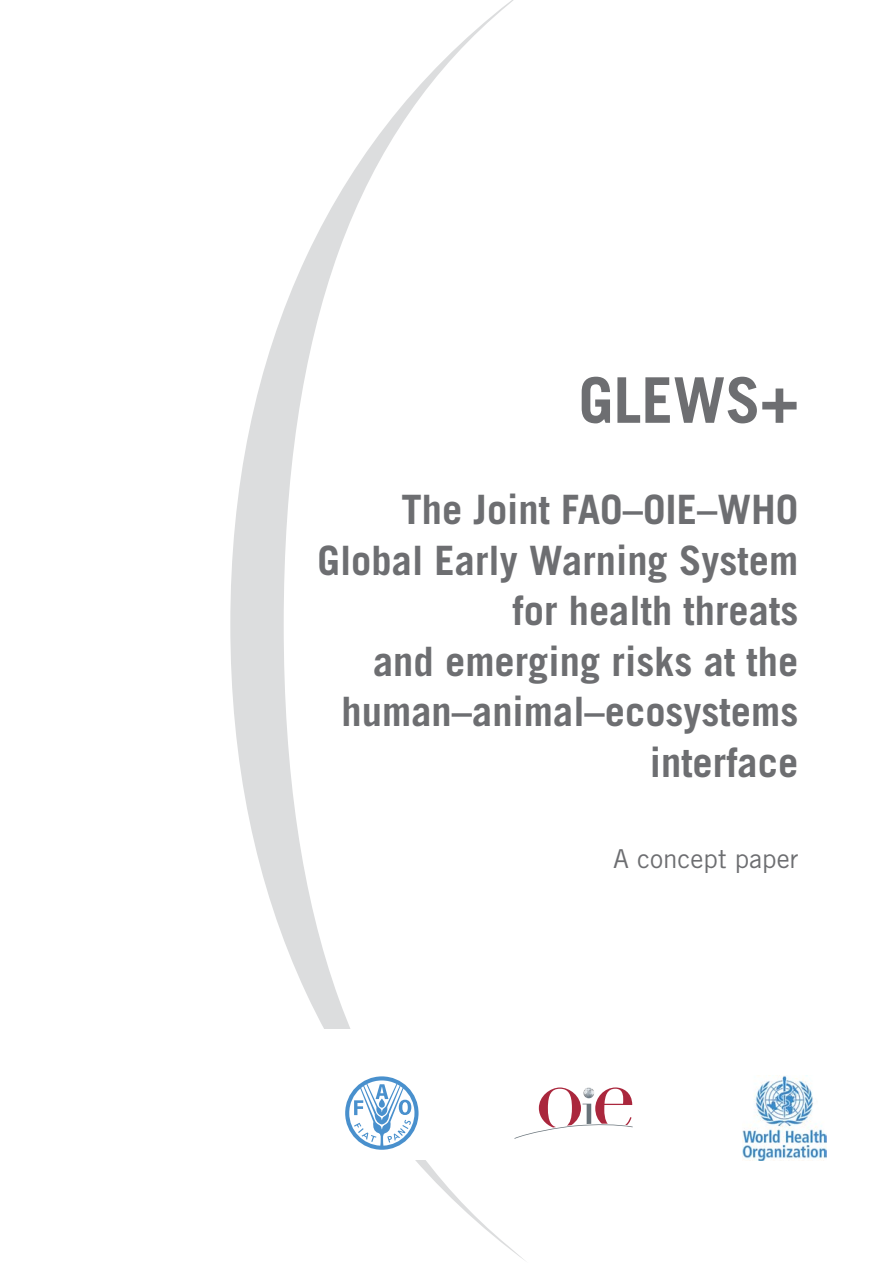
<style>
.page{position:relative;width:893px;height:1263px;background:#fff}
.page>*{position:absolute;margin:0;border:0;box-sizing:border-box;transform-origin:0 0}
.t1{font:700 63px "Trade Gothic LT Std";color:#6d6e71}
.t2{font:700 40.5px/50.6px "Trade Gothic LT Std";color:#6d6e71;text-align:right}
.t3{font:25.95px "Trade Gothic LT Std";color:#6d6e71}
</style>
<div class="page">
<svg style="left:230px;top:0;width:294px;height:1260px"></svg>
<img style="left:230px;top:1172px;width:170px;height:88px">
<div style="left:317px;top:1029px;width:134px;height:131px;background:#fff"></div>
<svg style="left:514px;top:1087px;width:119px;height:52px"></svg>
<svg style="left:345px;top:1076px;width:73px;height:74px"></svg>
<img style="left:743px;top:1075px;width:83px;height:85px">
<h1 class="t1" style="left:578px;top:362px;width:221px">GLEWS+</h1>
<p class="t2" style="left:318px;top:484px;width:482px">The Joint FAO–OIE–WHO<br>Global Early Warning System for health threats<br>and emerging risks at the human–animal–ecosystems interface</p>
<p class="t3" style="left:613px;top:843px;width:187px">A concept paper</p>
</div>
